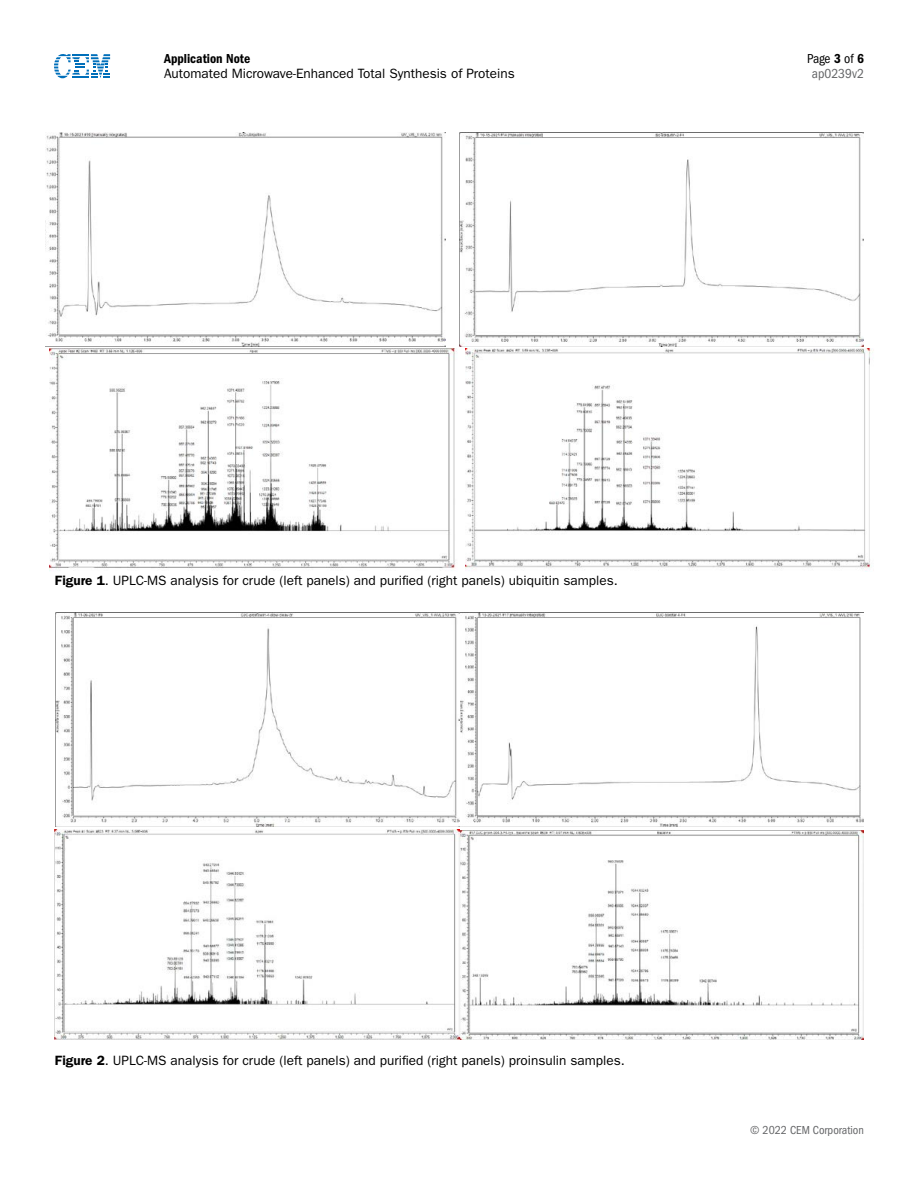
<style>
.page{position:relative;width:918px;height:1188px;background:#fff}
.page>*{position:absolute;margin:0;border:0;box-sizing:border-box;transform-origin:0 0}
.Figure_Title{font:13.5px "ITC Franklin Gothic Std";color:#000}
.t1{font:condensed 13.5px/15px "ITC Franklin Gothic Std";color:#636466;text-align:center}
.t2{font:13.5px "ITC Franklin Gothic Std Dm Cd";color:#000}
.t3{font:condensed 12px "ITC Franklin Gothic Std";color:#636466}
.s1{color:#000}
.s2{font-family:"ITC Franklin Gothic Std Dm Cd";font-stretch:normal;color:#000}
.s3{font-weight:600}
</style>
<div class="page">
<svg style="left:54px;top:54px;width:56px;height:24px"></svg>
<img style="left:55px;top:830px;width:809px;height:209px">
<img style="left:55px;top:612px;width:809px;height:215px">
<img style="left:466px;top:349px;width:408px;height:223px">
<img style="left:50px;top:349px;width:407px;height:220px">
<img style="left:459px;top:133px;width:405px;height:214px">
<img style="left:45px;top:132px;width:401px;height:214px">
<p class="t2" style="left:164px;top:51px;width:88px">Application Note</p>
<p class="Figure_Title" style="left:164px;top:66px;width:352px">Automated Microwave-Enhanced Total Synthesis of Proteins</p>
<p class="t1" style="left:807px;top:51px;width:58px"><span class="s1">Page</span> <span class="s2">3</span> <span class="s1">of</span> <span class="s2">6 </span>ap0239v2</p>
<p class="Figure_Title" style="left:55px;top:573px;width:565px"><span class="s3">Figure 1</span>. UPLC-MS analysis for crude (left panels) and purified (right panels) ubiquitin samples.</p>
<p class="Figure_Title" style="left:55px;top:1052px;width:572px"><span class="s3">Figure 2</span>. UPLC-MS analysis for crude (left panels) and purified (right panels) proinsulin samples.</p>
<p class="t3" style="left:750px;top:1123px;width:115px">© 2022 CEM Corporation</p>
</div>
